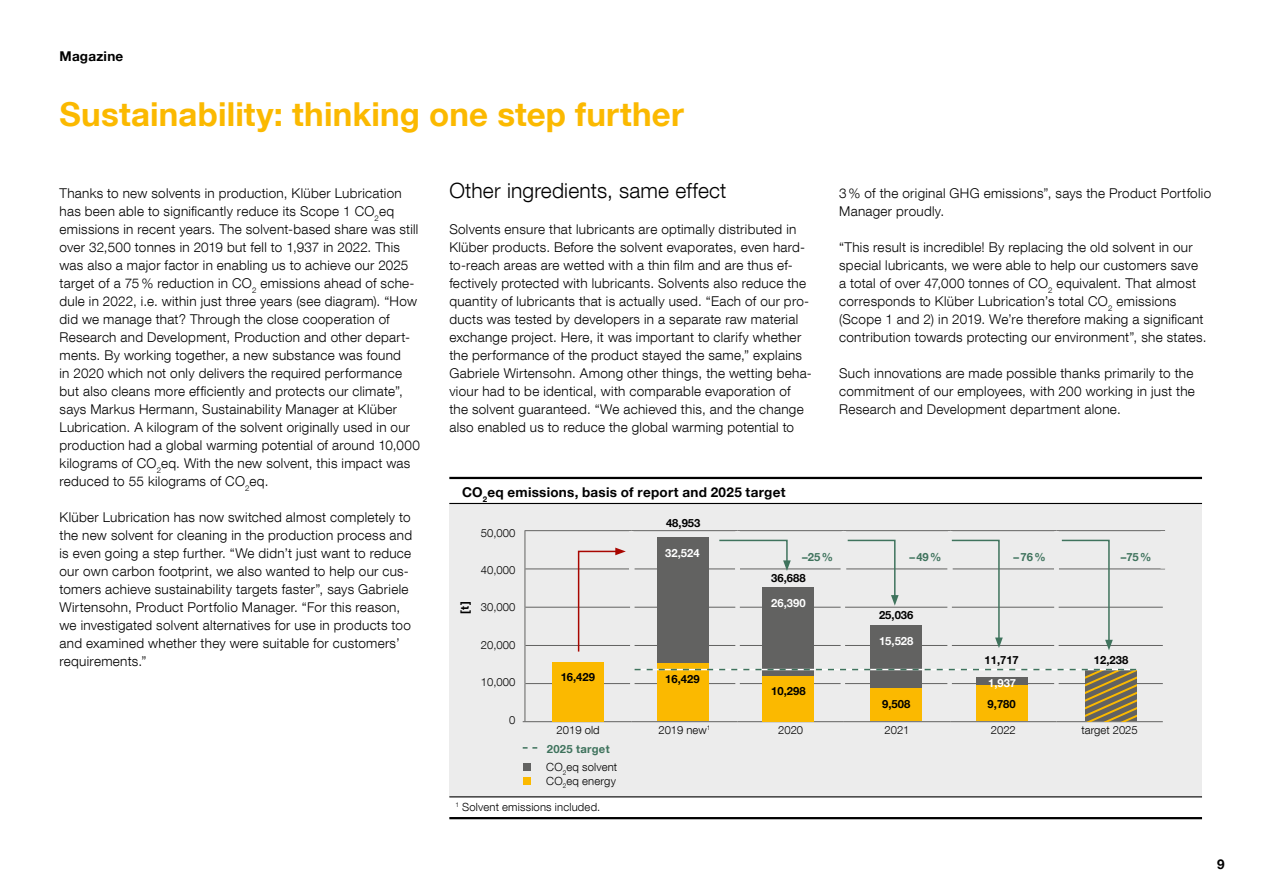
<style>
.page{position:relative;width:1263px;height:893px;background:#fff}
.page>*{position:absolute;margin:0;border:0;box-sizing:border-box;transform-origin:0 0}
.t1{font:700 33px "Helvetica Neue LT Com";letter-spacing:.005em;color:#fbb900}
.t2{font:300 21px "Helvetica Neue LT Com";letter-spacing:.01em;color:#000}
.t3{font:300 13.5px/18px "Helvetica Neue LT Com";letter-spacing:.02em;color:#000}
.t4{font:700 13.5px "Helvetica Neue";letter-spacing:.02em;color:#000}
.t5{font:300 11.25px "Helvetica Neue LT Com";color:#000}
.t6{font:700 11.25px "Helvetica Neue";color:#000}
.t7{font:300 11.25px/18px "Helvetica Neue LT Com";letter-spacing:.02em;color:#000}
.t8{font:700 11.25px "Helvetica Neue";color:#fff}
.t9{font:700 11.25px "Helvetica Neue";color:#3f735d}
.s1{font-weight:700;color:#3f735d}
</style>
<div class="page">
<div style="left:449px;top:503px;width:753px;height:294px;background:#ececec"></div>
<hr style="left:449px;top:477px;width:753px;height:2px;background:#000">
<hr style="left:449px;top:503px;width:753px;height:1px;background:#000">
<hr style="left:449px;top:817px;width:753px;height:2px;background:#000">
<hr style="left:449px;top:796px;width:753px;height:1px;background:#000">
<hr style="left:524px;top:530px;width:107px;height:1px;background:#626261">
<hr style="left:631px;top:530px;width:106px;height:1px;background:#626261">
<hr style="left:737px;top:530px;width:107px;height:1px;background:#626261">
<hr style="left:844px;top:530px;width:106px;height:1px;background:#626261">
<hr style="left:950px;top:530px;width:106px;height:1px;background:#626261">
<hr style="left:1056px;top:530px;width:109px;height:1px;background:#626261">
<hr style="left:525px;top:569px;width:104px;height:1px;background:#626261">
<hr style="left:633px;top:569px;width:102px;height:1px;background:#626261">
<hr style="left:740px;top:569px;width:102px;height:1px;background:#626261">
<hr style="left:846px;top:569px;width:102px;height:1px;background:#626261">
<hr style="left:952px;top:569px;width:102px;height:1px;background:#626261">
<hr style="left:1059px;top:569px;width:106px;height:1px;background:#626261">
<hr style="left:524px;top:531px;width:1px;height:38px;background:#626261">
<hr style="left:524px;top:569px;width:1px;height:38px;background:#626261">
<hr style="left:524px;top:607px;width:1px;height:38px;background:#626261">
<hr style="left:524px;top:645px;width:1px;height:39px;background:#626261">
<hr style="left:524px;top:684px;width:1px;height:37px;background:#626261">
<hr style="left:525px;top:607px;width:106px;height:1px;background:#626261">
<hr style="left:631px;top:607px;width:106px;height:1px;background:#626261">
<hr style="left:737px;top:607px;width:107px;height:1px;background:#626261">
<hr style="left:844px;top:607px;width:106px;height:1px;background:#626261">
<hr style="left:950px;top:607px;width:106px;height:1px;background:#626261">
<hr style="left:1056px;top:607px;width:107px;height:1px;background:#626261">
<hr style="left:525px;top:645px;width:106px;height:1px;background:#626261">
<hr style="left:631px;top:645px;width:106px;height:1px;background:#626261">
<hr style="left:737px;top:645px;width:107px;height:1px;background:#626261">
<hr style="left:844px;top:645px;width:106px;height:1px;background:#626261">
<hr style="left:950px;top:645px;width:106px;height:1px;background:#626261">
<hr style="left:1056px;top:645px;width:107px;height:1px;background:#626261">
<hr style="left:525px;top:683px;width:106px;height:1px;background:#626261">
<hr style="left:1056px;top:683px;width:107px;height:1px;background:#626261">
<hr style="left:523px;top:721px;width:108px;height:1px;background:#626261">
<hr style="left:631px;top:721px;width:106px;height:1px;background:#626261">
<hr style="left:737px;top:721px;width:107px;height:1px;background:#626261">
<hr style="left:844px;top:721px;width:106px;height:1px;background:#626261">
<hr style="left:950px;top:721px;width:106px;height:1px;background:#626261">
<hr style="left:1056px;top:721px;width:107px;height:1px;background:#626261">
<svg style="left:523px;top:747px;width:14px;height:2px"></svg>
<div style="left:523px;top:763px;width:8px;height:8px;background:#626261"></div>
<div style="left:523px;top:777px;width:8px;height:8px;background:#fbb900"></div>
<div style="left:763px;top:587px;width:51px;height:134px;background:#626261"></div>
<div style="left:871px;top:625px;width:51px;height:96px;background:#626261"></div>
<div style="left:658px;top:537px;width:51px;height:184px;background:#626261"></div>
<div style="left:552px;top:662px;width:51px;height:59px;background:#fbb900"></div>
<hr style="left:630px;top:535px;width:4px;height:181px;background:#ececec">
<div style="left:735px;top:535px;width:5px;height:181px;background:#ececec"></div>
<div style="left:840px;top:535px;width:5px;height:181px;background:#ececec"></div>
<div style="left:1054px;top:535px;width:5px;height:181px;background:#ececec"></div>
<div style="left:947px;top:535px;width:5px;height:181px;background:#ececec"></div>
<svg style="left:577px;top:548px;width:49px;height:104px"></svg>
<svg style="left:718px;top:539px;width:73px;height:32px"></svg>
<svg style="left:846px;top:539px;width:53px;height:67px"></svg>
<svg style="left:951px;top:539px;width:52px;height:109px"></svg>
<svg style="left:1060px;top:539px;width:53px;height:111px"></svg>
<div style="left:658px;top:663px;width:51px;height:58px;background:linear-gradient(to right,#fbb900,#fbb900)"></div>
<svg style="left:634px;top:669px;width:503px;height:52px"></svg>
<p class="t4" style="left:60px;top:47px;width:65px">Magazine</p>
<h1 class="t1" style="left:60px;top:93px;width:626px">Sustainability: thinking one step further</h1>
<p class="t3" style="left:60px;top:184px;width:362px">Thanks to new solvents in production, Klüber Lubrication has been able to significantly reduce its Scope 1 CO<sub>2</sub>eq emissions in recent years. The solvent-based share was still over 32,500 tonnes in 2019 but fell to 1,937 in 2022. This was also a major factor in enabling us to achieve our 2025 target of a 75% reduction in CO<sub>2</sub> emissions ahead of sche&shy;dule in 2022, i.e. within just three years (see diagram). “How did we manage that? Through the close cooperation of Research and Development, Production and other depart&shy;ments. By working together, a new substance was found<br>in 2020 which not only delivers the required performance but also cleans more efficiently and protects our climate”, says Markus Hermann, Sustainability Manager at Klüber Lubrication. A kilogram of the solvent originally used in our production had a global warming potential of around 10,000 kilograms of CO<sub>2</sub>eq. With the new solvent, this impact was reduced to 55 kilograms of CO<sub>2</sub>eq.</p>
<p class="t3" style="left:60px;top:508px;width:354px">Klüber Lubrication has now switched almost completely to the new solvent for cleaning in the production process and is even going a step further. “We didn’t just want to reduce our own carbon footprint, we also wanted to help our cus&shy;tomers achieve sustainability targets faster”, says Gabriele Wirtensohn, Product Portfolio Manager. “For this reason, we investigated solvent alternatives for use in products too and examined whether they were suitable for customers’ requirements.”</p>
<h2 class="t2" style="left:449px;top:178px;width:279px">Other ingredients, same effect</h2>
<p class="t3" style="left:449px;top:220px;width:364px">Solvents ensure that lubricants are optimally distributed in Klüber products. Before the solvent evaporates, even hard&shy;to-reach areas are wetted with a thin film and are thus ef&shy;fectively protected with lubricants. Solvents also reduce the quantity of lubricants that is actually used. “Each of our pro&shy;ducts was tested by developers in a separate raw material exchange project. Here, it was important to clarify whether the performance of the product stayed the same,” explains Gabriele Wirtensohn. Among other things, the wetting beha&shy;viour had to be identical, with comparable evaporation of the solvent guaranteed. “We achieved this, and the change also enabled us to reduce the global warming potential to</p>
<p class="t4" style="left:462px;top:484px;width:325px">CO<sub>2</sub>eq emissions, basis of report and 2025 target</p>
<p class="t3" style="left:839px;top:184px;width:373px">3% of the original GHG emissions”, says the Product Portfolio<br>Manager proudly.</p>
<p class="t3" style="left:839px;top:238px;width:369px">“This result is incredible! By replacing the old solvent in our special lubricants, we were able to help our customers save a total of over 47,000 tonnes of CO<sub>2</sub> equivalent. That almost corresponds to Klüber Lubrication’s total CO<sub>2</sub> emissions (Scope 1 and 2) in 2019. We’re therefore making a significant contribution towards protecting our environment”, she states.</p>
<p class="t3" style="left:839px;top:364px;width:357px;text-align:justify">Such innovations are made possible thanks primarily to the commitment of our employees, with 200 working in just the Research and Development department alone.</p>
<p class="t6" style="left:458px;top:614px;width:14px;rotate:-90deg">[t]</p>
<p class="t5" style="left:481px;top:526px;width:36px">50,000</p>
<p class="t5" style="left:481px;top:563px;width:36px">40,000</p>
<p class="t5" style="left:481px;top:601px;width:36px">30,000</p>
<p class="t5" style="left:481px;top:638px;width:36px">20,000</p>
<p class="t5" style="left:481px;top:675px;width:36px">10,000</p>
<p class="t5" style="left:509px;top:713px;width:8px">0</p>
<p class="t6" style="left:561px;top:670px;width:36px">16,429</p>
<p class="t6" style="left:666px;top:516px;width:36px">48,953</p>
<p class="t8" style="left:665px;top:546px;width:36px">32,524</p>
<p class="t6" style="left:665px;top:672px;width:36px">16,429</p>
<p class="t9" style="left:802px;top:550px;width:32px">–25%</p>
<p class="t9" style="left:909px;top:550px;width:34px">–49%</p>
<p class="t9" style="left:1013px;top:550px;width:34px">–76%</p>
<p class="t9" style="left:1121px;top:550px;width:32px">–75%</p>
<p class="t6" style="left:771px;top:571px;width:36px">36,688</p>
<p class="t8" style="left:771px;top:596px;width:36px">26,390</p>
<p class="t6" style="left:771px;top:684px;width:36px">10,298</p>
<p class="t6" style="left:879px;top:608px;width:36px">25,036</p>
<p class="t8" style="left:879px;top:634px;width:36px">15,528</p>
<p class="t6" style="left:984px;top:653px;width:36px">11,717</p>
<p class="t8" style="left:988px;top:676px;width:30px">1,937</p>
<p class="t6" style="left:882px;top:697px;width:30px">9,508</p>
<p class="t6" style="left:988px;top:697px;width:30px">9,780</p>
<p class="t6" style="left:1094px;top:653px;width:36px">12,238</p>
<p class="t5" style="left:557px;top:723px;width:44px">2019 old</p>
<p class="t5" style="left:658px;top:723px;width:54px">2019 new<sup>1</sup></p>
<p class="t5" style="left:778px;top:723px;width:27px">2020</p>
<p class="t5" style="left:884px;top:723px;width:27px">2021</p>
<p class="t5" style="left:991px;top:723px;width:27px">2022</p>
<p class="t5" style="left:1081px;top:723px;width:58px">target 2025</p>
<p class="t7" style="left:546px;top:740px;width:73px"><span class="s1">2025 target<br></span>CO<sub>2</sub>eq solvent</p>
<p class="t7" style="left:546px;top:771px;width:71px">CO<sub>2</sub>eq energy</p>
<p class="t7" style="left:455px;top:798px;width:146px"><sup>1</sup> Solvent emissions included.</p>
<p class="t4" style="left:1217px;top:855px;width:9px">9</p>
</div>
